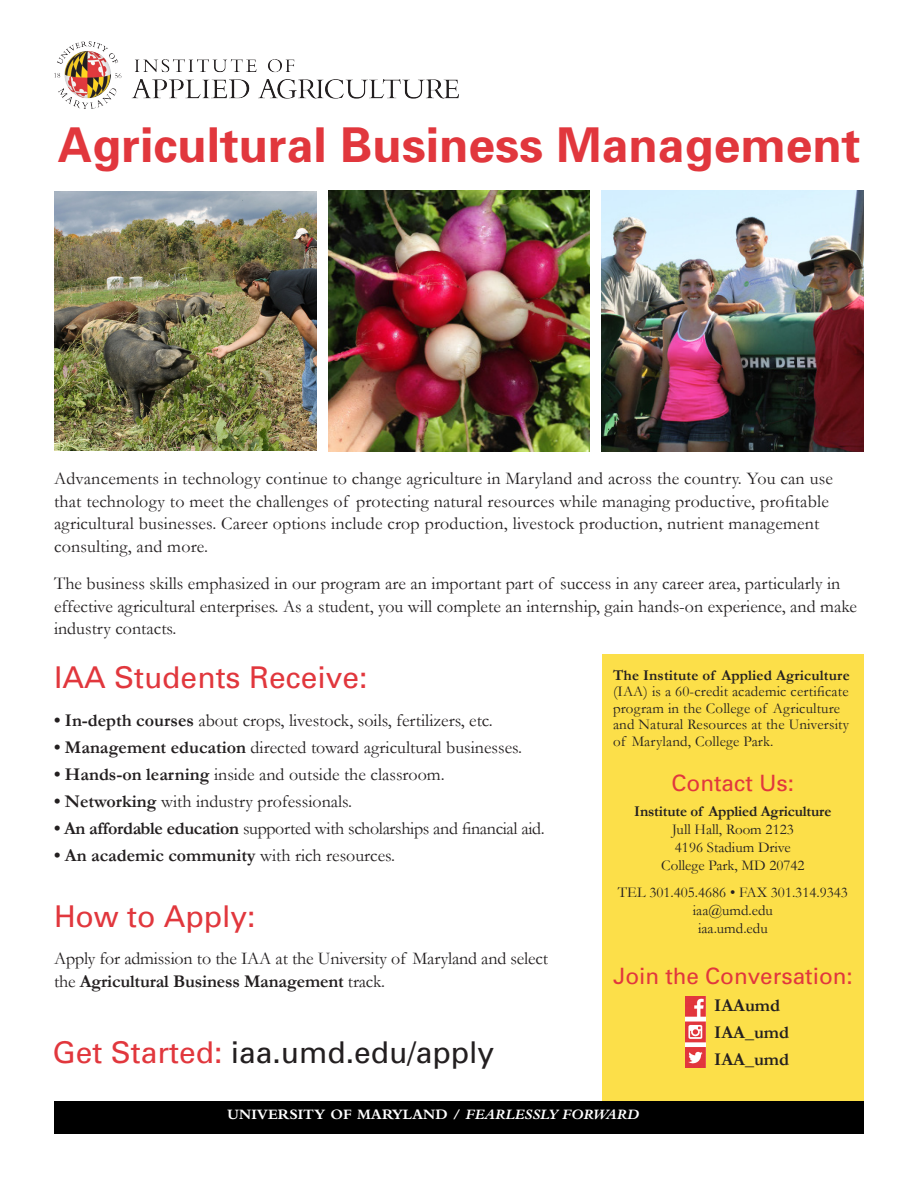
<style>
.page{position:relative;width:918px;height:1188px;background:#fff}
.page>*{position:absolute;margin:0;border:0;box-sizing:border-box;transform-origin:0 0}
.t1{font:700 48px "Univers";color:#e1373d}
.t2{font:30px "Univers";color:#e1373d}
.t3{font:30px "Univers";color:#231f20}
.t4{font:22.5px "Univers";color:#e1373d}
.t5{font:18px/22.5px "Garamond";color:#231f20}
.t6{font:18px "Garamond";letter-spacing:-.02em;color:#231f20}
.t7{font:700 18px "Garamond";color:#231f20}
.t8{font:15px/16.5px "Garamond";letter-spacing:.01em;color:#231f20}
.t9{font:700 15px "Bembo Std";color:#fff}
.t10{font:700 15px "Garamond";letter-spacing:-.01em;color:#231f20}
.s1{font-weight:700}
.s2{font-weight:400}
.s3{color:#e1373d}
.s4{font-style:italic}
</style>
<div class="page">
<div style="left:602px;top:654px;width:262px;height:448px;background:#fcdf49"></div>
<img style="left:54px;top:42px;width:405px;height:67px">
<img style="left:55px;top:192px;width:261px;height:259px">
<img style="left:602px;top:190px;width:261px;height:262px">
<img style="left:328px;top:190px;width:262px;height:262px">
<div style="left:54px;top:1102px;width:810px;height:32px;background:#000"></div>
<img style="left:685px;top:996px;width:21px;height:72px">
<p class="t1" style="left:58px;top:114px;width:804px">Agricultural Business Management</p>
<p class="t5" style="left:54px;top:467px;width:780px">Advancements in technology continue to change agriculture in Maryland and across the country. You can use that technology to meet the challenges of protecting natural resources while managing productive, profitable agricultural businesses. Career options include crop production, livestock production, nutrient management consulting, and more.</p>
<p class="t5" style="left:54px;top:572px;width:805px">The business skills emphasized in our program are an important part of success in any career area, particularly in effective agricultural enterprises. As a student, you will complete an internship, gain hands-on experience, and make industry contacts.</p>
<p class="t2" style="left:54px;top:659px;width:315px">IAA Students Receive:</p>
<p class="t5" style="left:54px;top:708px;width:440px"><span class="s1">• In-depth courses</span> about crops, livestock, soils, fertilizers, etc.</p>
<p class="t5" style="left:54px;top:735px;width:469px"><span class="s1">• Management education</span> directed toward agricultural businesses.</p>
<p class="t5" style="left:54px;top:762px;width:392px"><span class="s1">• Hands-on learning</span> inside and outside the classroom.</p>
<p class="t5" style="left:54px;top:789px;width:300px"><span class="s1">• Networking</span> with industry professionals.</p>
<p class="t6" style="left:54px;top:816px;width:492px"><span class="s1">• An affordable education</span> supported with scholarships and financial aid.</p>
<p class="t7" style="left:54px;top:843px;width:343px">• An academic community <span class="s2">with rich resources.</span></p>
<p class="t2" style="left:54px;top:897px;width:203px">How to Apply:</p>
<p class="t5" style="left:54px;top:947px;width:496px">Apply for admission to the IAA at the University of Maryland and select the <span class="s1">Agricultural Business Management</span> track.</p>
<p class="t3" style="left:52px;top:1034px;width:443px"><span class="s3">Get Started:</span> iaa.umd.edu/apply</p>
<p class="t8" style="left:613px;top:667px;width:238px"><span class="s1">The Institute of Applied Agriculture </span>(IAA) is a 60-credit academic certificate program in the College of Agriculture and Natural Resources at the University of Maryland, College Park.</p>
<p class="t4" style="left:672px;top:769px;width:124px">Contact Us:</p>
<p class="t10" style="left:634px;top:802px;width:199px">Institute of Applied Agriculture</p>
<p class="t8" style="left:672px;top:821px;width:123px">Jull Hall, Room 2123</p>
<p class="t8" style="left:675px;top:839px;width:117px">4196 Stadium Drive</p>
<p class="t8" style="left:661px;top:857px;width:145px">College Park, MD 20742</p>
<p class="t8" style="left:618px;top:884px;width:231px">TEL 301.405.4686 • FAX 301.314.9343</p>
<p class="t8" style="left:693px;top:902px;width:82px">iaa@umd.edu</p>
<p class="t8" style="left:698px;top:920px;width:71px">iaa.umd.edu</p>
<p class="t4" style="left:613px;top:962px;width:241px">Join the Conversation:</p>
<p class="t7" style="left:714px;top:994px;width:67px">IAAumd</p>
<p class="t7" style="left:714px;top:1021px;width:76px">IAA_umd</p>
<p class="t7" style="left:714px;top:1048px;width:76px">IAA_umd</p>
<p class="t9" style="left:228px;top:1106px;width:413px">UNIVERSITY OF MARYLAND / <span class="s4">FEARLESSLY FORWARD</span></p>
</div>
